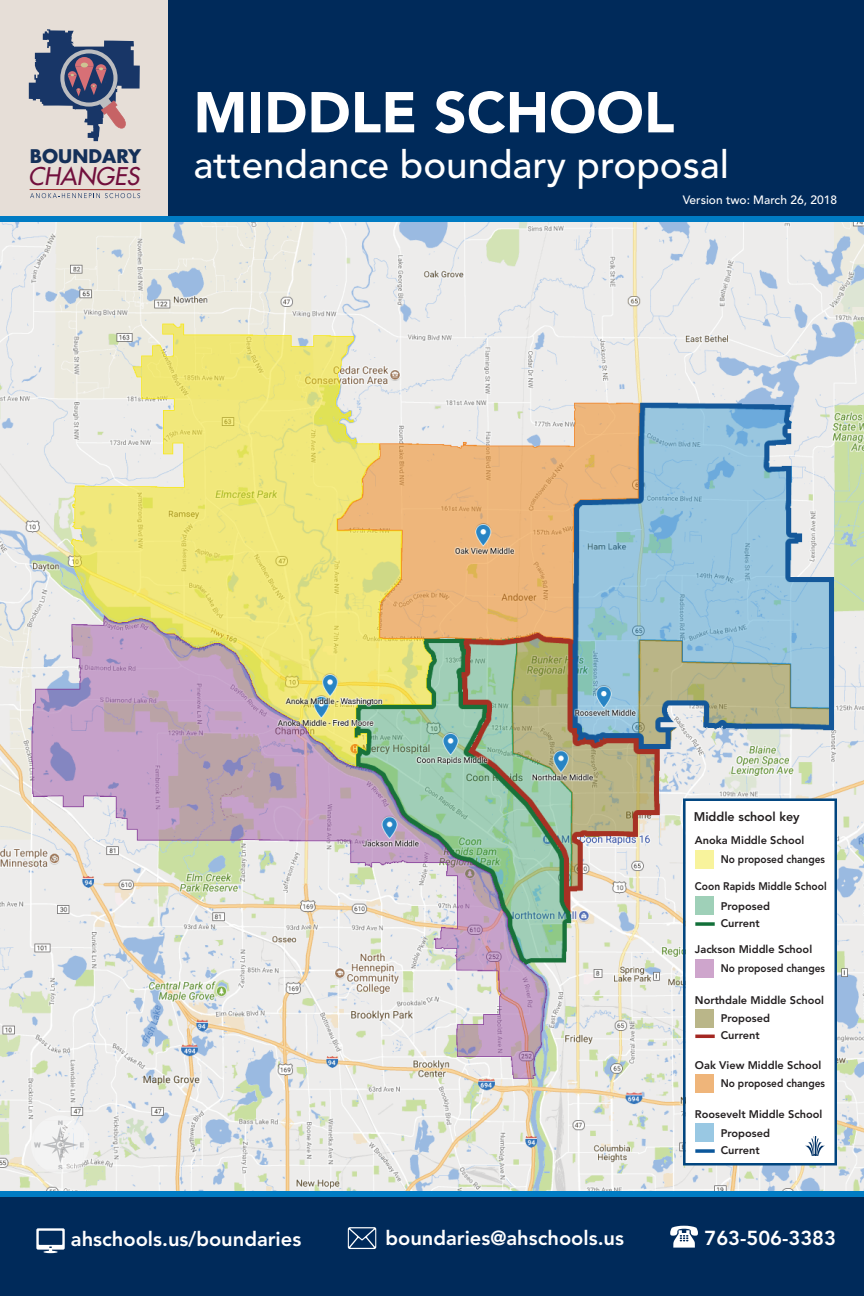
<style>
.page{position:relative;width:864px;height:1296px;background:#fff}
.page>*{position:absolute;margin:0;border:0;box-sizing:border-box;transform-origin:0 0}
.t1{font:900 57px "Avenir";color:#fff}
.t2{font:500 38.5px "Avenir";color:#fff}
.t3{font:italic 23.75px "Futura";letter-spacing:.005em;color:#710f3c}
.t4{font:800 20.1px "Avenir";color:#fff}
.t5{font:700 18.3px "Futura";letter-spacing:.005em;color:#143059}
.t6{font:800 12.5px "Avenir";color:#231f20}
.t7{font:500 12px "Avenir";color:#fff}
.t8{font:800 11px/17.5px "Avenir";color:#231f20}
.t9{font:800 11px "Avenir";color:#231f20;scale:.92 1}
.t10{font:800 11px "Avenir";color:#231f20;scale:.93 1}
</style>
<div class="page">
<img style="left:0;top:221px;width:864px;height:971px">
<div style="left:0;top:0;width:864px;height:216px;background:#002a5a"></div>
<div style="left:0;top:0;width:167px;height:216px;background:#e6ded7"></div>
<svg style="left:30px;top:189px;width:110px;height:9px"></svg>
<svg style="left:29px;top:29px;width:111px;height:112px"></svg>
<div style="left:0;top:216px;width:864px;height:5px;background:#007bc3"></div>
<div style="left:0;top:1194px;width:864px;height:102px;background:#002a5a"></div>
<div style="left:0;top:1192px;width:864px;height:5px;background:#007bc3"></div>
<svg style="left:348px;top:1227px;width:28px;height:22px"></svg>
<svg style="left:670px;top:1226px;width:28px;height:22px"></svg>
<svg style="left:36px;top:1228px;width:29px;height:25px"></svg>
<div style="left:686px;top:801px;width:148px;height:362px;background:#fff"></div>
<div style="left:683px;top:798px;width:154px;height:368px;border:2px solid #01457f"></div>
<div style="left:695px;top:850px;width:19px;height:18px;background:#f8f39c"></div>
<div style="left:695px;top:896px;width:19px;height:19px;background:#9fd0b8"></div>
<svg style="left:695px;top:922px;width:20px;height:4px"></svg>
<div style="left:695px;top:959px;width:19px;height:19px;background:#cea5cc"></div>
<div style="left:695px;top:1009px;width:19px;height:19px;background:#bab689"></div>
<hr style="left:695px;top:1035px;width:20px;height:3px;background:#a42722">
<div style="left:695px;top:1074px;width:19px;height:19px;background:#efb57a"></div>
<div style="left:695px;top:1123px;width:19px;height:19px;background:#99c8e3"></div>
<svg style="left:695px;top:1149px;width:20px;height:4px"></svg>
<svg style="left:805px;top:1136px;width:20px;height:20px"></svg>
<img style="left:84px;top:1128px;width:5px;height:33px">
<img style="left:45px;top:1169px;width:31px;height:5px">
<img style="left:44px;top:1115px;width:33px;height:6px">
<img style="left:31px;top:1131px;width:3px;height:27px">
<img style="left:34px;top:1121px;width:50px;height:48px">
<h3 class="t5" style="left:30px;top:148px;width:113px">BOUNDARY</h3>
<h3 class="t3" style="left:28px;top:165px;width:113px">CHANGES</h3>
<h1 class="t1" style="left:194px;top:89px;width:483px">MIDDLE SCHOOL</h1>
<h2 class="t2" style="left:194px;top:149px;width:537px">attendance boundary proposal</h2>
<p class="t7" style="left:683px;top:195px;width:156px">Version two: March 26, 2018</p>
<p class="t6" style="left:694px;top:811px;width:107px">Middle school key</p>
<p class="t9" style="left:721px;top:855px;width:115px">No proposed changes</p>
<p class="t8" style="left:695px;top:832px;width:111px">Anoka Middle School</p>
<p class="t10" style="left:695px;top:882px;width:143px">Coon Rapids Middle School</p>
<p class="t8" style="left:721px;top:898px;width:51px">Proposed<br>Current</p>
<p class="t8" style="left:695px;top:942px;width:119px">Jackson Middle School</p>
<p class="t9" style="left:721px;top:964px;width:115px">No proposed changes</p>
<p class="t8" style="left:695px;top:992px;width:131px">Northdale Middle School</p>
<p class="t8" style="left:721px;top:1010px;width:51px">Proposed<br>Current</p>
<p class="t8" style="left:695px;top:1057px;width:128px">Oak View Middle School</p>
<p class="t9" style="left:721px;top:1079px;width:115px">No proposed changes</p>
<p class="t8" style="left:695px;top:1107px;width:129px">Roosevelt Middle School</p>
<p class="t8" style="left:721px;top:1125px;width:51px">Proposed<br>Current</p>
<h3 class="t4" style="left:71px;top:1231px;width:232px">ahschools.us/boundaries</h3>
<h3 class="t4" style="left:385px;top:1230px;width:240px">boundaries@ahschools.us</h3>
<h3 class="t4" style="left:705px;top:1230px;width:133px">763-506-3383</h3>
</div>
